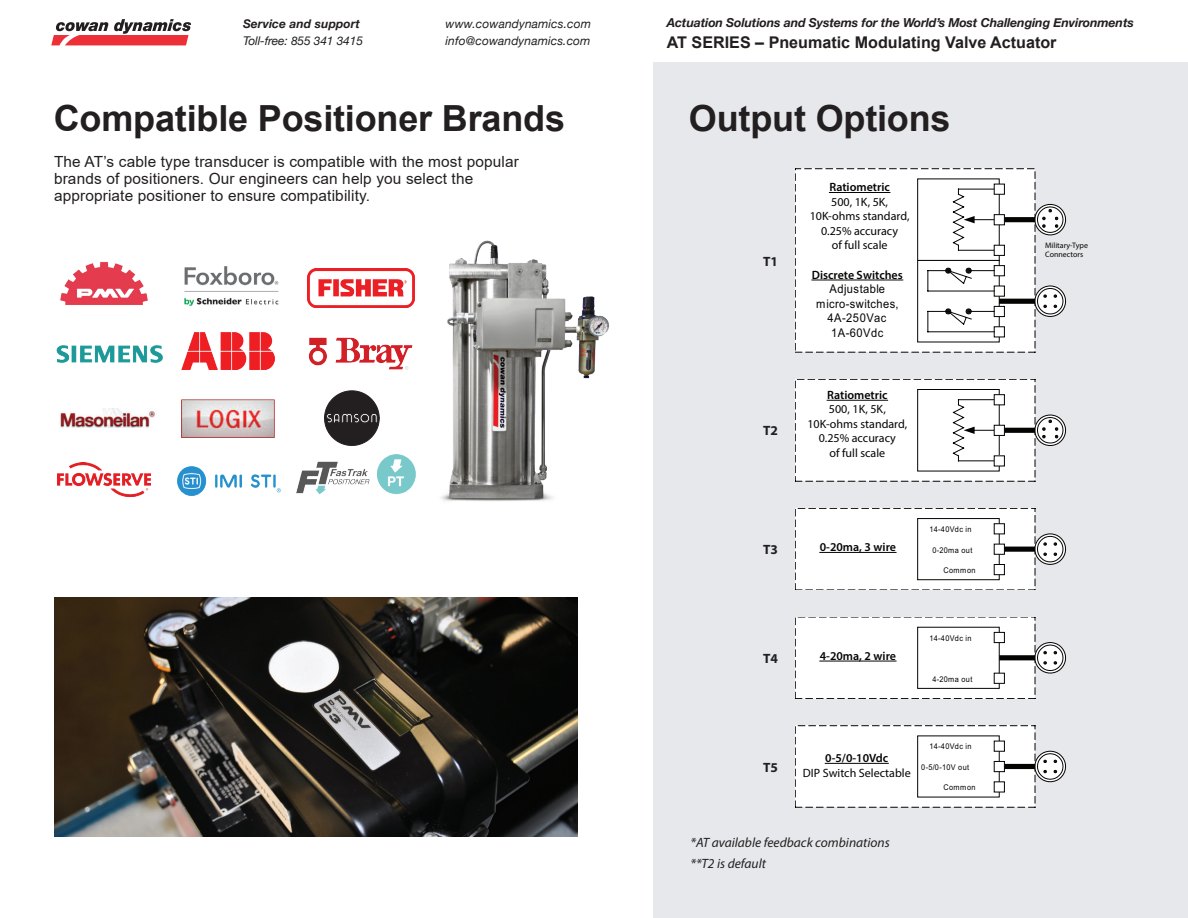
<style>
.page{position:relative;width:1188px;height:918px;background:#fff}
.page>*{position:absolute;margin:0;border:0;box-sizing:border-box;transform-origin:0 0}
.t1{font:700 36px "Arial";letter-spacing:-.005em;color:#231f20}
.t2{font:700 16.2px "Arial";color:#231f20}
.t3{font:15.3px/17.4px "Arial";letter-spacing:.01em;color:#231f20}
.t4{font:italic 13.5px/21px "Myriad Pro";color:#231f20}
.t5{font:700 13.5px "Myriad Pro";color:#231f20}
.t6{font:italic 700 12.3px "Helvetica Neue";letter-spacing:-.01em;color:#231f20}
.t7{font:12px/14.4px "Myriad Pro";color:#040503;text-align:center}
.t8{font:600 12px "Myriad Pro";color:#040503}
.t9{font:italic 12px "Helvetica Neue";letter-spacing:.01em;color:#231f20}
.t10{font:12px/14.4px "Arial";letter-spacing:.045em;color:#040503;text-align:center;scale:.93 1}
.t11{font:italic 12px "Helvetica Neue";letter-spacing:-.01em;color:#231f20}
.t12{font:italic 700 12px "Helvetica Neue";letter-spacing:.01em;color:#231f20}
.t13{font:7.95px "Arial";letter-spacing:.045em;color:#040503;scale:.93 1}
.t14{font:7.95px/9.4px "Myriad Pro";color:#040503}
.s1{color:#fff}
</style>
<div class="page">
<svg style="left:51px;top:19px;width:140px;height:26px"></svg>
<div style="left:653px;top:62px;width:535px;height:856px;background:#e6e8eb"></div>
<img style="left:54px;top:597px;width:524px;height:240px">
<img style="left:392px;top:240px;width:217px;height:261px">
<img style="left:184px;top:266px;width:95px;height:40px">
<img style="left:181px;top:333px;width:93px;height:36px">
<img style="left:308px;top:335px;width:107px;height:38px">
<img style="left:307px;top:269px;width:108px;height:38px">
<img style="left:58px;top:463px;width:93px;height:34px">
<img style="left:181px;top:399px;width:93px;height:38px">
<img style="left:60px;top:409px;width:95px;height:19px">
<img style="left:60px;top:262px;width:88px;height:43px">
<img style="left:56px;top:345px;width:107px;height:18px">
<svg style="left:795px;top:169px;width:271px;height:184px;background:#eeefef"></svg>
<hr style="left:829px;top:192px;width:61px;height:1px;background:#040503">
<hr style="left:812px;top:280px;width:91px;height:1px;background:#040503">
<svg style="left:795px;top:379px;width:271px;height:103px;background:#efefef"></svg>
<hr style="left:827px;top:400px;width:61px;height:1px;background:#040503">
<svg style="left:795px;top:508px;width:271px;height:82px;background:#f1f1f1"></svg>
<div style="left:917px;top:518px;width:83px;height:62px;background:#fff;border:1px solid #040503"></div>
<div style="left:994px;top:523px;width:11px;height:11px;background:#fff;border:1px solid #040503"></div>
<div style="left:994px;top:544px;width:11px;height:11px;background:#fff;border:1px solid #040503"></div>
<div style="left:994px;top:564px;width:11px;height:11px;background:#fff;border:1px solid #040503"></div>
<hr style="left:820px;top:552px;width:76px;height:1px;background:#040503">
<svg style="left:795px;top:617px;width:271px;height:82px;background:#f0f1f1"></svg>
<div style="left:917px;top:627px;width:83px;height:62px;background:#fff;border:1px solid #040503"></div>
<div style="left:994px;top:632px;width:11px;height:11px;background:#fff;border:1px solid #040503"></div>
<div style="left:994px;top:673px;width:11px;height:11px;background:#fff;border:1px solid #040503"></div>
<hr style="left:820px;top:661px;width:76px;height:1px;background:#040503">
<svg style="left:795px;top:726px;width:271px;height:82px;background:#f1f1f1"></svg>
<div style="left:917px;top:735px;width:83px;height:62px;background:#fff"></div>
<div style="left:994px;top:741px;width:11px;height:11px;background:#fff;border:1px solid #040503"></div>
<div style="left:994px;top:761px;width:11px;height:11px;background:#fff;border:1px solid #040503"></div>
<div style="left:994px;top:781px;width:11px;height:11px;background:#fff;border:1px solid #040503"></div>
<hr style="left:825px;top:763px;width:63px;height:1px;background:#040503">
<svg style="left:325px;top:391px;width:54px;height:54px"></svg>
<img style="left:177px;top:455px;width:238px;height:41px">
<p class="t12" style="left:243px;top:16px;width:119px">Service and support</p>
<p class="t9" style="left:446px;top:17px;width:147px">www.cowandynamics.com</p>
<p class="t11" style="left:243px;top:34px;width:122px">Toll-free: 855 341 3415</p>
<p class="t9" style="left:446px;top:34px;width:147px">info@cowandynamics.com</p>
<p class="t6" style="left:667px;top:15px;width:469px">Actuation Solutions and Systems for the World’s Most Challenging Environments</p>
<p class="t2" style="left:667px;top:30px;width:398px">AT SERIES – Pneumatic Modulating Valve Actuator<span class="s1">r</span></p>
<h1 class="t1" style="left:54px;top:93px;width:513px">Compatible Positioner Brands</h1>
<h1 class="t1" style="left:689px;top:93px;width:263px">Output Options</h1>
<p class="t3" style="left:54px;top:153px;width:466px">The AT’s cable type transducer is compatible with the most popular brands of positioners. Our engineers can help you select the appropriate positioner to ensure compatibility.</p>
<p class="t5" style="left:763px;top:252px;width:16px">T1</p>
<p class="t5" style="left:763px;top:422px;width:16px">T2</p>
<p class="t8" style="left:829px;top:180px;width:62px">Ratiometric</p>
<p class="t7" style="left:810px;top:194px;width:102px">500, 1K, 5K,<br>10K-ohms standard,<br>0.25% accuracy<br>of full scale</p>
<p class="t8" style="left:812px;top:267px;width:92px">Discrete Switches</p>
<p class="t10" style="left:816px;top:282px;width:90px">Adjustable micro-switches,<br>4A-250Vac<br>1A-60Vdc</p>
<p class="t8" style="left:827px;top:387px;width:62px">Ratiometric</p>
<p class="t7" style="left:807px;top:402px;width:102px">500, 1K, 5K,<br>10K-ohms standard,<br>0.25% accuracy<br>of full scale</p>
<p class="t5" style="left:763px;top:541px;width:16px">T3</p>
<p class="t13" style="left:929px;top:524px;width:47px">14-40Vdc in</p>
<p class="t13" style="left:943px;top:565px;width:36px">Common</p>
<p class="t8" style="left:820px;top:540px;width:78px">0-20ma, 3 wire</p>
<p class="t13" style="left:932px;top:545px;width:45px">0-20ma out</p>
<p class="t5" style="left:763px;top:650px;width:16px">T4</p>
<p class="t8" style="left:820px;top:648px;width:78px">4-20ma, 2 wire</p>
<p class="t13" style="left:929px;top:633px;width:47px">14-40Vdc in</p>
<p class="t13" style="left:932px;top:674px;width:45px">4-20ma out</p>
<p class="t5" style="left:763px;top:758px;width:16px">T5</p>
<p class="t8" style="left:825px;top:750px;width:65px">0-5/0-10Vdc</p>
<p class="t7" style="left:803px;top:765px;width:109px">DIP Switch Selectable</p>
<p class="t13" style="left:929px;top:741px;width:47px">14-40Vdc in</p>
<p class="t13" style="left:943px;top:782px;width:36px">Common</p>
<p class="t13" style="left:921px;top:762px;width:53px">0-5/0-10V out</p>
<p class="t4" style="left:690px;top:832px;width:201px">*AT available feedback combinations **T2 is default</p>
<p class="t14" style="left:1045px;top:240px;width:44px">Military-Type<br>Connectors</p>
</div>
